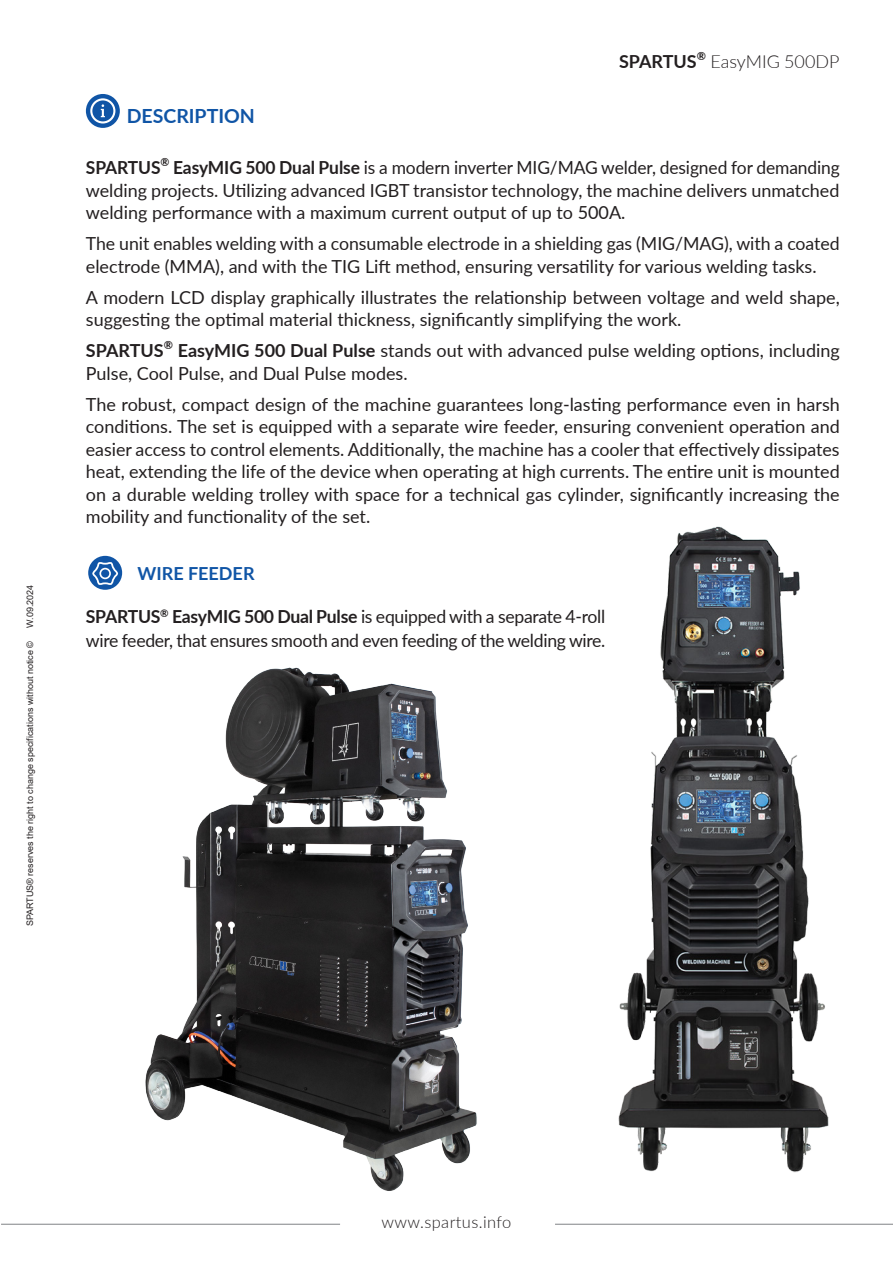
<style>
.page{position:relative;width:893px;height:1263px;background:#fff}
.page>*{position:absolute;margin:0;border:0;box-sizing:border-box;transform-origin:0 0}
._1_-_text{font:700 19.5px "Lato";color:#1055a6}
.t1{font:18px/22.5px "Lato";color:#231f20}
.t2{font:700 18px "Lato";letter-spacing:-.005em;color:#231f20}
.t3{font:300 18px "Lato";color:#231f20}
.t4{font:700 18px "Lato";color:#1055a6}
.t5{font:300 16.5px "Lato";letter-spacing:.025em;color:#231f20}
.t6{font:700 11.25px "Lato";color:#231f20}
.t7{font:9px "Arial";color:#231f20}
.s1{font-weight:700}
</style>
<div class="page">
<hr style="left:1px;top:1224px;width:339px;height:1px;background:#808285">
<hr style="left:555px;top:1224px;width:338px;height:1px;background:#808285">
<svg style="left:86px;top:94px;width:34px;height:34px"></svg>
<img style="left:145px;top:667px;width:332px;height:524px">
<svg style="left:88px;top:556px;width:34px;height:34px"></svg>
<img style="left:618px;top:526px;width:211px;height:647px">
<p class="t7" style="left:24px;top:628px;width:45px;rotate:-90deg">W.09.2024</p>
<p class="t7" style="left:24px;top:926px;width:287px;rotate:-90deg">SPARTUS® reserves the right to change specifications without notice ©</p>
<p class="t2" style="left:619px;top:48px;width:79px">SPARTUS</p>
<p class="t6" style="left:697px;top:48px;width:11px">®</p>
<p class="t3" style="left:710px;top:49px;width:130px">EasyMIG 500DP</p>
<p class="_1_-_text" style="left:127px;top:101px;width:130px">DESCRIPTION</p>
<p class="t2" style="left:86px;top:154px;width:76px">SPARTUS</p>
<p class="t6" style="left:160px;top:154px;width:10px">®</p>
<p class="t1" style="left:86px;top:156px;width:755px;text-align:justify;text-indent:87px"><span class="s1">EasyMIG 500 Dual Pulse</span> is a modern inverter MIG/MAG welder, designed for demanding welding projects. Utilizing advanced IGBT transistor technology, the machine delivers unmatched welding performance with a maximum current output of up to 500A.</p>
<p class="t1" style="left:86px;top:232px;width:755px">The unit enables welding with a consumable electrode in a shielding gas (MIG/MAG), with a coated electrode (MMA), and with the TIG Lift method, ensuring versatility for various welding tasks.</p>
<p class="t1" style="left:86px;top:285px;width:755px">A modern LCD display graphically illustrates the relationship between voltage and weld shape, suggesting the optimal material thickness, significantly simplifying the work.</p>
<p class="t2" style="left:86px;top:337px;width:79px">SPARTUS</p>
<p class="t6" style="left:164px;top:337px;width:11px">®</p>
<p class="t1" style="left:86px;top:339px;width:755px;text-indent:92px"><span class="s1">EasyMIG 500 Dual Pulse</span> stands out with advanced pulse welding options, including<br>Pulse, Cool Pulse, and Dual Pulse modes.</p>
<p class="t1" style="left:86px;top:392px;width:755px;text-align:justify">The robust, compact design of the machine guarantees long-lasting performance even in harsh conditions. The set is equipped with a separate wire feeder, ensuring convenient operation and easier access to control elements. Additionally, the machine has a cooler that effectively dissipates heat, extending the life of the device when operating at high currents. The entire unit is mounted on a durable welding trolley with space for a technical gas cylinder, significantly increasing the mobility and functionality of the set.</p>
<p class="t4" style="left:138px;top:560px;width:119px">WIRE FEEDER</p>
<p class="t1" style="left:86px;top:603px;width:521px;line-height:24px"><span class="s1">SPARTUS</span><sup>®</sup> <span class="s1">EasyMIG 500 Dual Pulse</span> is equipped with a separate 4-roll wire feeder, that ensures smooth and even feeding of the welding wire.</p>
<p class="t5" style="left:381px;top:1210px;width:132px">www.spartus.info</p>
</div>
